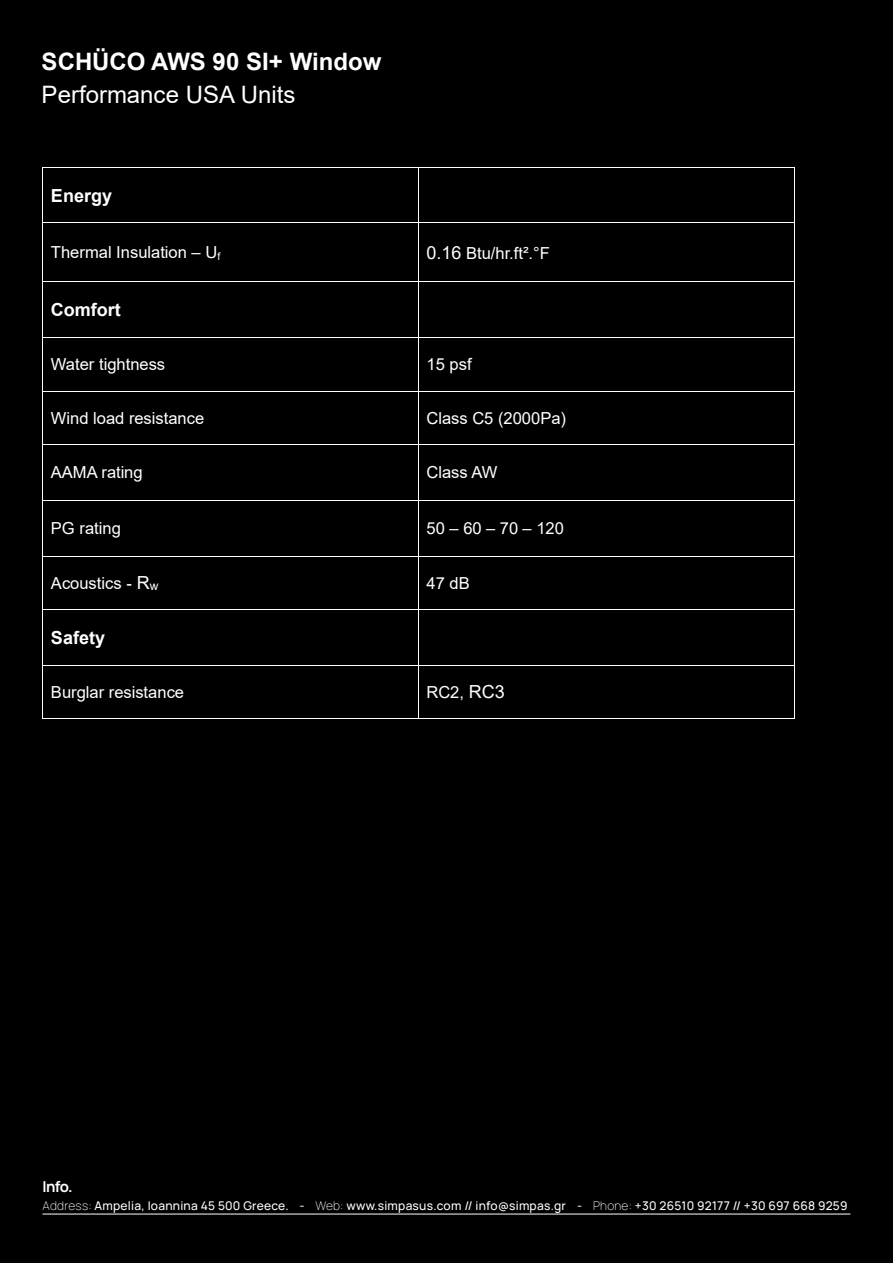
<style>
.page{position:relative;width:893px;height:1263px;background:#000001}
.page>*{position:absolute;margin:0;border:0;box-sizing:border-box;transform-origin:0 0}
.t1{font:700 24px "Arial";color:#fff}
.t2{font:24px "Arial";color:#fff}
.t3{font:700 18px "Arial";color:#fff}
.t4{font:16.5px "Arial";color:#fff}
.t5{font:700 15px "Manrope";color:#fff}
.t6{font:500 12px "Manrope";letter-spacing:.02em;color:#fff}
.s1{font-size:18px}
.s2{font-size:12px}
.s3{font-weight:200}
</style>
<div class="page">
<hr style="left:43px;top:1214px;width:807px;height:1px;background:#fff">
<hr style="left:43px;top:167px;width:375px;height:1px;background:#fff">
<hr style="left:419px;top:167px;width:375px;height:1px;background:#fff">
<hr style="left:43px;top:167px;width:1px;height:55px;background:#fff">
<hr style="left:418px;top:167px;width:1px;height:55px;background:#fff">
<hr style="left:794px;top:167px;width:1px;height:55px;background:#fff">
<hr style="left:43px;top:222px;width:375px;height:1px;background:#fff">
<hr style="left:419px;top:222px;width:375px;height:1px;background:#fff">
<hr style="left:43px;top:223px;width:1px;height:59px;background:#fff">
<hr style="left:418px;top:223px;width:1px;height:59px;background:#fff">
<hr style="left:794px;top:223px;width:1px;height:59px;background:#fff">
<hr style="left:43px;top:282px;width:375px;height:1px;background:#fff">
<hr style="left:419px;top:282px;width:375px;height:1px;background:#fff">
<hr style="left:43px;top:282px;width:1px;height:55px;background:#fff">
<hr style="left:418px;top:282px;width:1px;height:55px;background:#fff">
<hr style="left:794px;top:282px;width:1px;height:55px;background:#fff">
<hr style="left:43px;top:337px;width:375px;height:1px;background:#fff">
<hr style="left:419px;top:337px;width:375px;height:1px;background:#fff">
<hr style="left:43px;top:338px;width:1px;height:53px;background:#fff">
<hr style="left:418px;top:338px;width:1px;height:53px;background:#fff">
<hr style="left:794px;top:338px;width:1px;height:53px;background:#fff">
<hr style="left:43px;top:391px;width:375px;height:1px;background:#fff">
<hr style="left:419px;top:391px;width:375px;height:1px;background:#fff">
<hr style="left:43px;top:391px;width:1px;height:53px;background:#fff">
<hr style="left:418px;top:391px;width:1px;height:53px;background:#fff">
<hr style="left:794px;top:391px;width:1px;height:53px;background:#fff">
<hr style="left:43px;top:444px;width:375px;height:1px;background:#fff">
<hr style="left:419px;top:444px;width:375px;height:1px;background:#fff">
<hr style="left:43px;top:445px;width:1px;height:55px;background:#fff">
<hr style="left:418px;top:445px;width:1px;height:55px;background:#fff">
<hr style="left:794px;top:445px;width:1px;height:55px;background:#fff">
<hr style="left:43px;top:500px;width:375px;height:1px;background:#fff">
<hr style="left:419px;top:500px;width:375px;height:1px;background:#fff">
<hr style="left:43px;top:501px;width:1px;height:55px;background:#fff">
<hr style="left:418px;top:501px;width:1px;height:55px;background:#fff">
<hr style="left:794px;top:501px;width:1px;height:55px;background:#fff">
<hr style="left:43px;top:556px;width:375px;height:1px;background:#fff">
<hr style="left:419px;top:556px;width:375px;height:1px;background:#fff">
<hr style="left:43px;top:556px;width:1px;height:53px;background:#fff">
<hr style="left:418px;top:556px;width:1px;height:53px;background:#fff">
<hr style="left:794px;top:556px;width:1px;height:53px;background:#fff">
<hr style="left:43px;top:609px;width:375px;height:1px;background:#fff">
<hr style="left:419px;top:609px;width:375px;height:1px;background:#fff">
<hr style="left:43px;top:610px;width:1px;height:55px;background:#fff">
<hr style="left:418px;top:610px;width:1px;height:55px;background:#fff">
<hr style="left:794px;top:610px;width:1px;height:55px;background:#fff">
<hr style="left:43px;top:665px;width:375px;height:1px;background:#fff">
<hr style="left:419px;top:665px;width:375px;height:1px;background:#fff">
<hr style="left:43px;top:665px;width:1px;height:53px;background:#fff">
<hr style="left:43px;top:718px;width:375px;height:1px;background:#fff">
<hr style="left:418px;top:665px;width:1px;height:53px;background:#fff">
<hr style="left:419px;top:718px;width:375px;height:1px;background:#fff">
<hr style="left:794px;top:665px;width:1px;height:53px;background:#fff">
<h1 class="t1" style="left:42px;top:52px;width:341px">SCHÜCO AWS 90 SI+ Window</h1>
<h1 class="t2" style="left:42px;top:85px;width:255px">Performance USA Units</h1>
<p class="t3" style="left:51px;top:188px;width:63px">Energy</p>
<p class="t4" style="left:51px;top:246px;width:171px">Thermal Insulation – U<sub>f</sub></p>
<p class="t4" style="left:427px;top:247px;width:125px"><span class="s1">0.16</span> Btu/hr.ft².°F</p>
<p class="t3" style="left:51px;top:303px;width:71px">Comfort</p>
<p class="t4" style="left:51px;top:358px;width:116px">Water tightness</p>
<p class="t4" style="left:427px;top:358px;width:47px">15 psf</p>
<p class="t4" style="left:51px;top:412px;width:155px">Wind load resistance</p>
<p class="t4" style="left:427px;top:412px;width:141px">Class C5 (2000Pa)</p>
<p class="t4" style="left:51px;top:466px;width:93px">AAMA rating</p>
<p class="t4" style="left:427px;top:466px;width:72px">Class AW</p>
<p class="t4" style="left:51px;top:522px;width:71px">PG rating</p>
<p class="t4" style="left:427px;top:522px;width:139px">50 – 60 – 70 – 120</p>
<p class="t4" style="left:51px;top:577px;width:109px">Acoustics - <span class="s1">R</span><span class="s2">w</span></p>
<p class="t4" style="left:427px;top:577px;width:45px">47 dB</p>
<p class="t3" style="left:51px;top:631px;width:56px">Safety</p>
<p class="t4" style="left:51px;top:686px;width:135px">Burglar resistance</p>
<p class="t4" style="left:427px;top:686px;width:80px">RC2, <span class="s1">RC3</span></p>
<p class="t5" style="left:43px;top:1176px;width:32px">Info.</p>
<p class="t6" style="left:43px;top:1197px;width:807px"><span class="s3">Address:</span> Ampelia, Ioannina 45 500 Greece. - <span class="s3">Web:</span> www.simpasus.com // info@simpas.gr - <span class="s3">Phone:</span> +30 26510 92177 // +30 697 668 9259</p>
</div>
